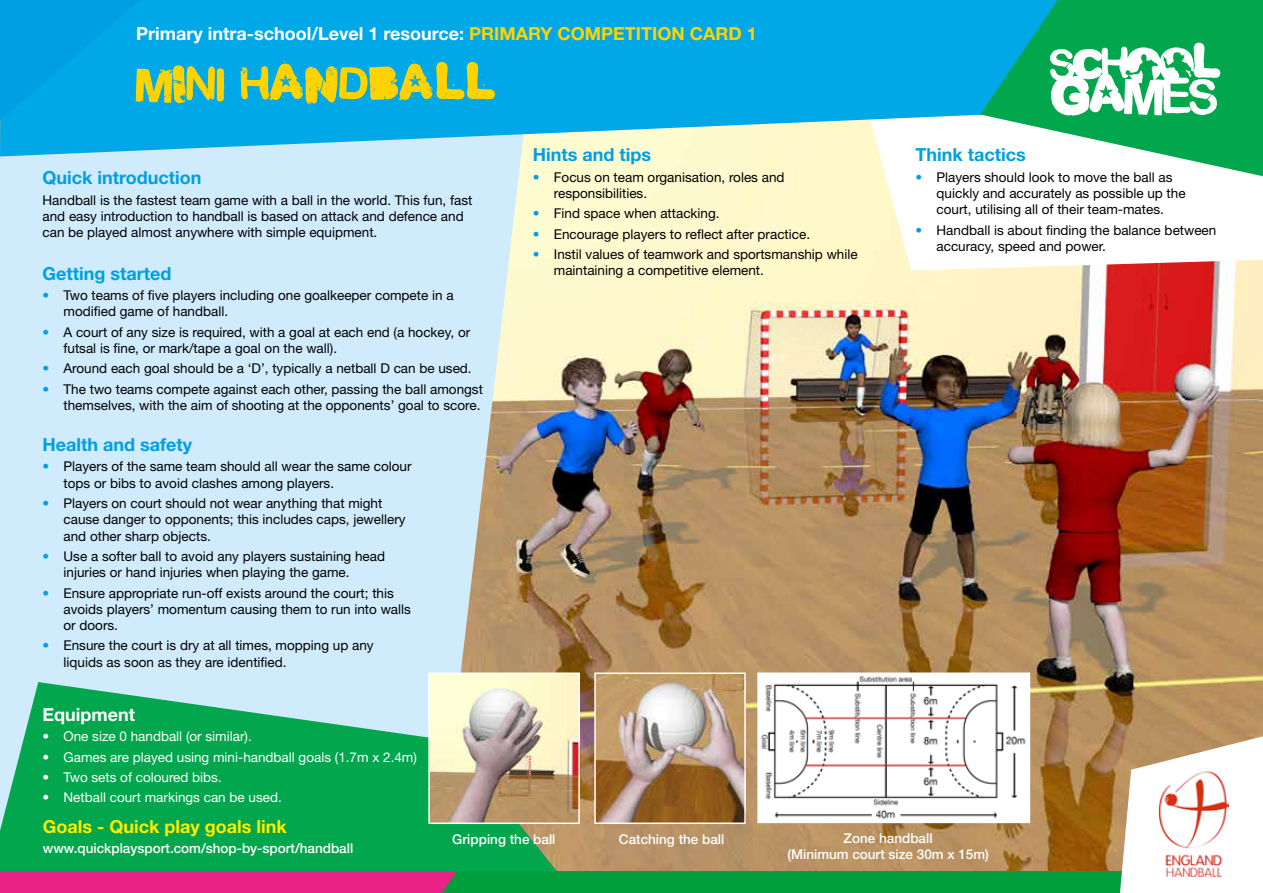
<style>
.page{position:relative;width:1263px;height:893px;background:#fff}
.page>*{position:absolute;margin:0;border:0;box-sizing:border-box;transform-origin:0 0}
.t1{font:52.5px "Malgecito";letter-spacing:.03em;color:#ffd300}
.t2{font:700 18px "Helvetica Neue";color:#009fe3}
.t3{font:700 18px "Helvetica Neue";color:#fff}
.t4{font:700 18px "Helvetica Neue";color:#ffed00}
.t5{font:13.5px/16.2px "Helvetica Neue";color:#000}
.t6{font:13.5px "Helvetica Neue";color:#fff}
.t7{font:500 13.5px/16.2px "Helvetica Neue";color:#fff;text-align:center}
.s1{color:#ffd300}
.s2{color:#009fe3}
</style>
<div class="page">
<img style="left:524px;top:156px;width:739px;height:580px">
<svg style="left:867px;top:156px;width:396px;height:114px"></svg>
<div style="left:0;top:156px;width:524px;height:526px;background:#cfebfc"></div>
<svg style="left:0;top:0;width:980px;height:156px;background:#23b3e6"></svg>
<svg style="left:0;top:0;width:140px;height:121px;background:#00a3e4"></svg>
<svg style="left:980px;top:0;width:283px;height:176px;fill:#02a64c"></svg>
<svg style="left:0;top:682px;width:442px;height:190px;background:#25b069"></svg>
<div style="left:0;top:872px;width:1263px;height:21px;background:#e72486"></div>
<svg style="left:1050px;top:43px;width:170px;height:73px"></svg>
<svg style="left:442px;top:736px;width:821px;height:157px;background:#909f69"></svg>
<img style="left:1159px;top:770px;width:70px;height:108px">
<img style="left:597px;top:675px;width:146px;height:146px">
<div style="left:594px;top:672px;width:152px;height:152px;border:2px solid #fff"></div>
<img style="left:760px;top:675px;width:267px;height:145px">
<div style="left:757px;top:672px;width:273px;height:151px;border:2px solid #fff"></div>
<img style="left:431px;top:675px;width:146px;height:146px">
<div style="left:428px;top:672px;width:152px;height:152px;border:2px solid #fff"></div>
<h2 class="t3" style="left:136px;top:23px;width:622px">Primary intra-school/Level 1 resource: <span class="s1">PRIMARY COMPETITION CARD 1</span></h2>
<h1 class="t1" style="left:136px;top:52px;width:360px">MINI HANDBALL</h1>
<h2 class="t2" style="left:533px;top:144px;width:120px">Hints and tips</h2>
<p class="t5" style="left:554px;top:169px;width:232px;text-indent:-21px"><span class="s2">•</span> Focus on team organisation, roles and responsibilities.</p>
<p class="t5" style="left:533px;top:205px;width:188px"><span class="s2">•</span> Find space when attacking.</p>
<p class="t5" style="left:533px;top:226px;width:279px"><span class="s2">•</span> Encourage players to reflect after practice.</p>
<p class="t5" style="left:554px;top:246px;width:305px;text-indent:-21px"><span class="s2">•</span> Instil values of teamwork and sportsmanship while maintaining a competitive element.</p>
<h2 class="t2" style="left:915px;top:144px;width:112px">Think tactics</h2>
<p class="t5" style="left:936px;top:169px;width:251px;text-indent:-21px"><span class="s2">•</span> Players should look to move the ball as quickly and accurately as possible up the court, utilising all of their team-mates.</p>
<p class="t5" style="left:936px;top:221px;width:281px;text-indent:-21px"><span class="s2">•</span> Handball is about finding the balance between accuracy, speed and power.</p>
<h2 class="t2" style="left:43px;top:167px;width:160px">Quick introduction</h2>
<p class="t5" style="left:43px;top:192px;width:431px">Handball is the fastest team game with a ball in the world. This fun, fast and easy introduction to handball is based on attack and defence and can be played almost anywhere with simple equipment.</p>
<h2 class="t2" style="left:43px;top:262px;width:130px">Getting started</h2>
<p class="t5" style="left:64px;top:287px;width:392px;text-indent:-21px"><span class="s2">•</span> Two teams of five players including one goalkeeper compete in a modified game of handball.</p>
<p class="t5" style="left:64px;top:324px;width:408px;text-indent:-21px"><span class="s2">•</span> A court of any size is required, with a goal at each end (a hockey, or futsal is fine, or mark/tape a goal on the wall).</p>
<p class="t5" style="left:43px;top:360px;width:431px"><span class="s2">•</span> Around each goal should be a ‘D’, typically a netball D can be used.</p>
<p class="t5" style="left:43px;top:381px;width:442px;text-align:right"><span class="s2">•</span> The two teams compete against each other, passing the ball amongst themselves, with the aim of shooting at the opponents’ goal to score.</p>
<h2 class="t2" style="left:43px;top:433px;width:151px">Health and safety</h2>
<p class="t5" style="left:64px;top:458px;width:350px;text-indent:-21px"><span class="s2">•</span> Players of the same team should all wear the same colour tops or bibs to avoid clashes among players.</p>
<p class="t5" style="left:64px;top:495px;width:344px;text-indent:-21px"><span class="s2">•</span> Players on court should not wear anything that might cause danger to opponents; this includes caps, jewellery and other sharp objects.</p>
<p class="t5" style="left:64px;top:548px;width:323px;text-indent:-21px"><span class="s2">•</span> Use a softer ball to avoid any players sustaining head injuries or hand injuries when playing the game.</p>
<p class="t5" style="left:64px;top:584px;width:349px;text-indent:-21px"><span class="s2">•</span> Ensure appropriate run-off exists around the court; this avoids players’ momentum causing them to run into walls or doors.</p>
<p class="t5" style="left:64px;top:637px;width:312px;text-indent:-21px"><span class="s2">•</span> Ensure the court is dry at all times, mopping up any liquids as soon as they are identified.</p>
<h2 class="t3" style="left:43px;top:703px;width:94px">Equipment</h2>
<p class="t6" style="left:43px;top:728px;width:211px">• One size 0 handball (or similar).</p>
<p class="t6" style="left:43px;top:749px;width:376px">• Games are played using mini-handball goals (1.7m x 2.4m)</p>
<p class="t6" style="left:43px;top:769px;width:181px">• Two sets of coloured bibs.</p>
<p class="t6" style="left:43px;top:789px;width:241px">• Netball court markings can be used.</p>
<h2 class="t4" style="left:43px;top:815px;width:245px">Goals - Quick play goals link</h2>
<p class="t7" style="left:43px;top:840px;width:312px">www.quickplaysport.com/shop-by-sport/handball</p>
<p class="t7" style="left:452px;top:831px;width:105px">Gripping the ball</p>
<p class="t7" style="left:619px;top:831px;width:107px">Catching the ball</p>
<p class="t7" style="left:787px;top:830px;width:203px">Zone handball<br>(Minimum court size 30m x 15m)</p>
</div>
